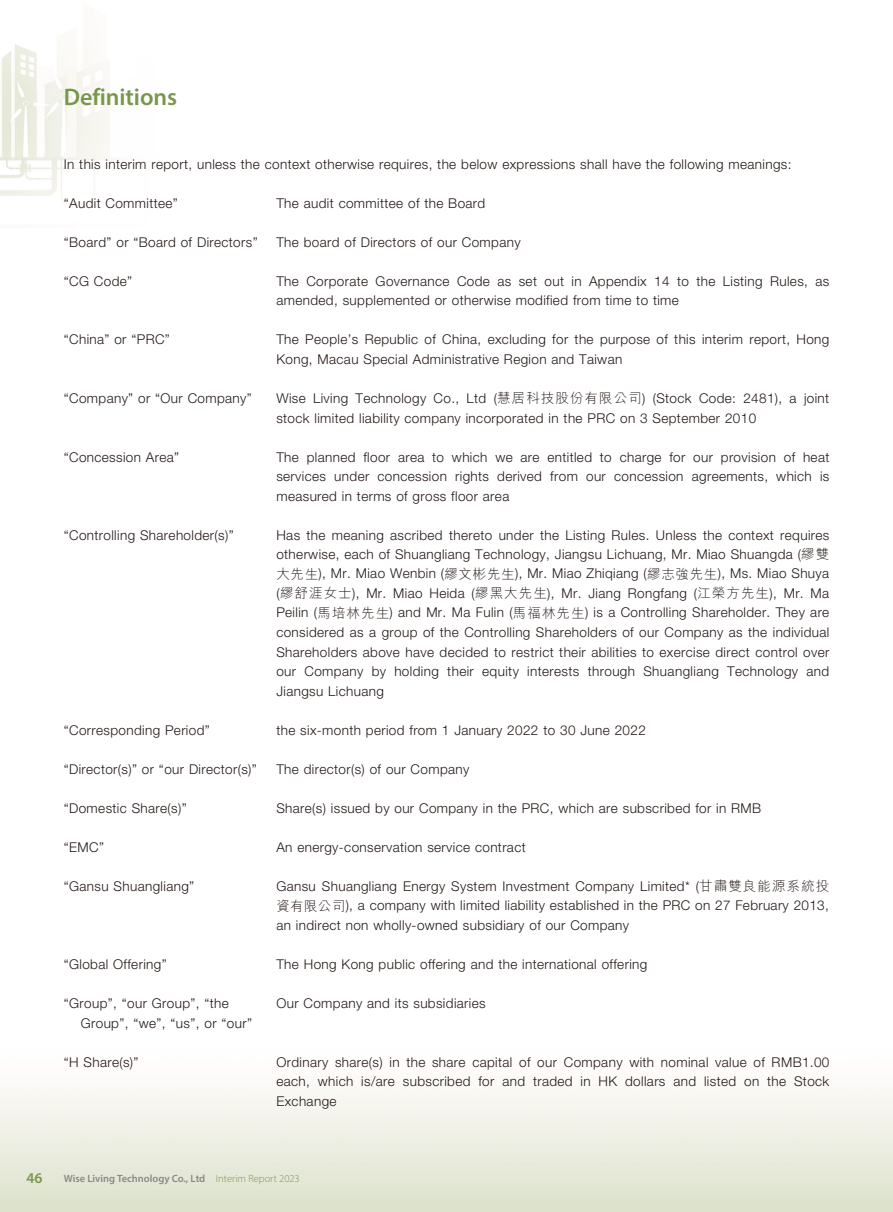
<style>
.page{position:relative;width:893px;height:1212px;background:#fff}
.page>*{position:absolute;margin:0;border:0;box-sizing:border-box;transform-origin:0 0}
.t1{font:600 24px "Myriad Pro";letter-spacing:-.005em;color:#79974c}
.t2{font:600 15px "Myriad Pro";color:#79974c}
.t3{font:300 13.5px/19.5px "Helvetica Neue LT Std";letter-spacing:.03em;color:#231916}
.t4{font:600 10.5px "Myriad Pro";color:#898989}
.s1{font-family:"M Hei HK"}
.s2{font-weight:300;color:#79974c}
</style>
<div class="page">
<h1 class="t1" style="left:64px;top:82px;width:115px">Definitions</h1>
<p class="t3" style="left:64px;top:154px;width:729px">In this interim report, unless the context otherwise requires, the below expressions shall have the following meanings:</p>
<p class="t3" style="left:64px;top:193px;width:116px">“Audit Committee”</p>
<p class="t3" style="left:276px;top:193px;width:210px">The audit committee of the Board</p>
<p class="t3" style="left:64px;top:232px;width:195px">“Board” or “Board of Directors”</p>
<p class="t3" style="left:276px;top:232px;width:246px">The board of Directors of our Company</p>
<p class="t3" style="left:64px;top:271px;width:70px">“CG Code”</p>
<p class="t3" style="left:276px;top:271px;width:554px">The Corporate Governance Code as set out in Appendix 14 to the Listing Rules, as amended, supplemented or otherwise modified from time to time</p>
<p class="t3" style="left:64px;top:329px;width:108px">“China” or “PRC”</p>
<p class="t3" style="left:276px;top:329px;width:554px">The People’s Republic of China, excluding for the purpose of this interim report, Hong<br>Kong, Macau Special Administrative Region and Taiwan</p>
<p class="t3" style="left:64px;top:388px;width:190px">“Company” or “Our Company”</p>
<p class="t3" style="left:276px;top:387px;width:554px;line-height:20.1px">Wise Living Technology Co., Ltd (<span class="s1">慧居科技股份有限公司</span>) (Stock Code: 2481), a joint stock limited liability company incorporated in the PRC on 3 September 2010</p>
<p class="t3" style="left:64px;top:447px;width:117px">“Concession Area”</p>
<p class="t3" style="left:276px;top:447px;width:554px;text-align:justify">The planned floor area to which we are entitled to charge for our provision of heat services under concession rights derived from our concession agreements, which is measured in terms of gross floor area</p>
<p class="t3" style="left:64px;top:525px;width:171px">“Controlling Shareholder(s)”</p>
<p class="t3" style="left:276px;top:525px;width:555px;text-align:justify">Has the meaning ascribed thereto under the Listing Rules. Unless the context requires otherwise, each of Shuangliang Technology, Jiangsu Lichuang, Mr. Miao Shuangda (<span class="s1">繆雙大先生</span>), Mr. Miao Wenbin (<span class="s1">繆文彬先生</span>), Mr. Miao Zhiqiang (<span class="s1">繆志強先生</span>), Ms. Miao Shuya (<span class="s1">繆舒涯女士</span>), Mr. Miao Heida (<span class="s1">繆黑大先生</span>), Mr. Jiang Rongfang (<span class="s1">江榮方先生</span>), Mr. Ma Peilin (<span class="s1">馬培林先生</span>) and Mr. Ma Fulin (<span class="s1">馬福林先生</span>) is a Controlling Shareholder. They are considered as a group of the Controlling Shareholders of our Company as the individual Shareholders above have decided to restrict their abilities to exercise direct control over our Company by holding their equity interests through Shuangliang Technology and Jiangsu Lichuang</p>
<p class="t3" style="left:64px;top:720px;width:148px">“Corresponding Period”</p>
<p class="t3" style="left:276px;top:720px;width:371px">the six-month period from 1 January 2022 to 30 June 2022</p>
<p class="t3" style="left:64px;top:759px;width:195px">“Director(s)” or “our Director(s)”</p>
<p class="t3" style="left:276px;top:759px;width:195px">The director(s) of our Company</p>
<p class="t3" style="left:64px;top:798px;width:124px">“Domestic Share(s)”</p>
<p class="t3" style="left:276px;top:798px;width:486px">Share(s) issued by our Company in the PRC, which are subscribed for in RMB</p>
<p class="t3" style="left:64px;top:837px;width:42px">“EMC”</p>
<p class="t3" style="left:276px;top:837px;width:251px">An energy-conservation service contract</p>
<p class="t3" style="left:64px;top:876px;width:132px">“Gansu Shuangliang”</p>
<p class="t3" style="left:276px;top:876px;width:554px;text-align:justify">Gansu Shuangliang Energy System Investment Company Limited* (<span class="s1">甘肅雙良能源系統投資有限公司</span>), a company with limited liability established in the PRC on 27 February 2013, an indirect non wholly-owned subsidiary of our Company</p>
<p class="t3" style="left:64px;top:954px;width:104px">“Global Offering”</p>
<p class="t3" style="left:276px;top:954px;width:372px">The Hong Kong public offering and the international offering</p>
<p class="t3" style="left:81px;top:993px;width:173px;text-indent:-17px">“Group”, “our Group”, “the<br>Group”, “we”, “us”, or “our”</p>
<p class="t3" style="left:276px;top:993px;width:211px">Our Company and its subsidiaries</p>
<p class="t3" style="left:64px;top:1052px;width:76px">“H Share(s)”</p>
<p class="t3" style="left:276px;top:1052px;width:555px;text-align:justify">Ordinary share(s) in the share capital of our Company with nominal value of RMB1.00 each, which is/are subscribed for and traded in HK dollars and listed on the Stock Exchange</p>
<p class="t2" style="left:26px;top:1168px;width:18px">46</p>
<p class="t4" style="left:64px;top:1172px;width:237px">Wise Living Technology Co., Ltd <span class="s2">Interim Report 2023</span></p>
</div>
